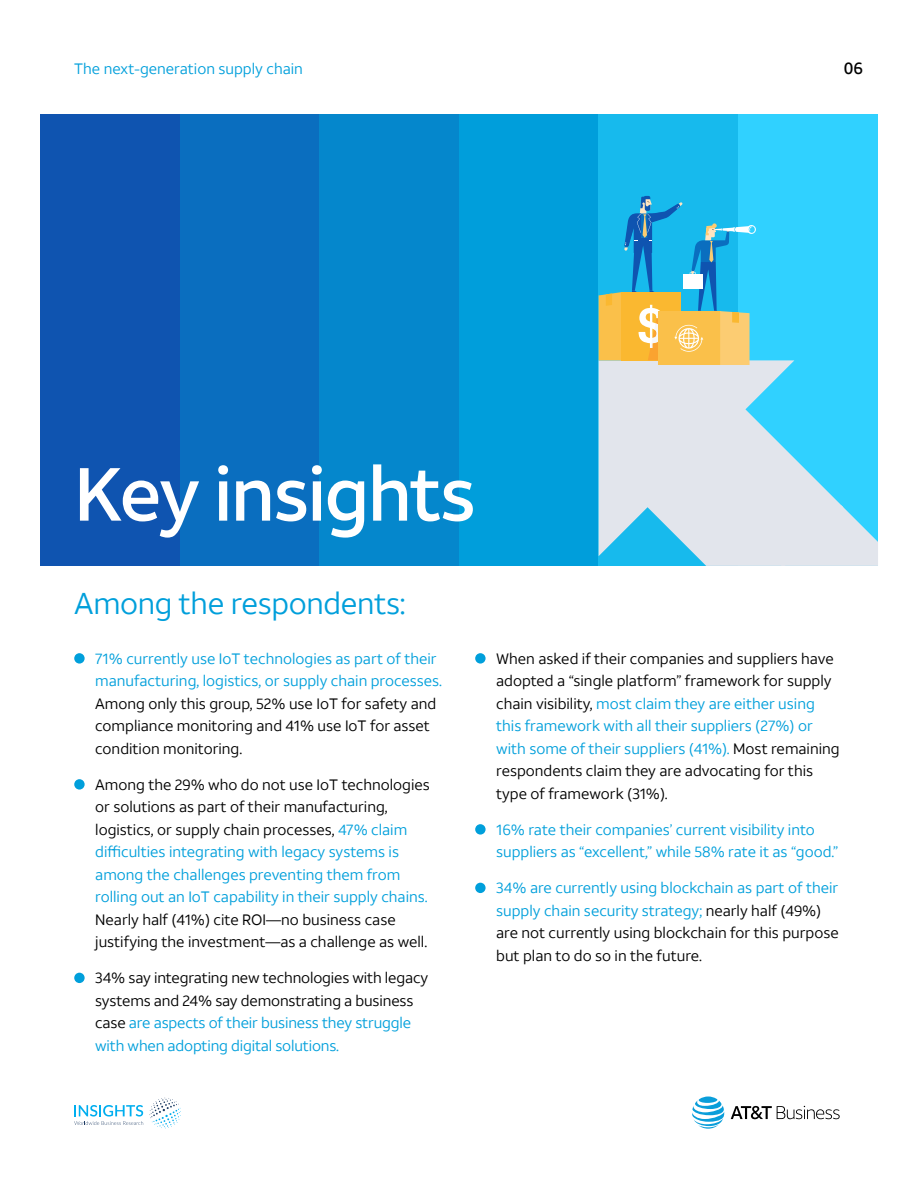
<style>
.page{position:relative;width:918px;height:1188px;background:#fff}
.page>*{position:absolute;margin:0;border:0;box-sizing:border-box;transform-origin:0 0}
.t1{font:500 75px "ATT Aleck Sans";letter-spacing:-.025em;color:#fff}
.t2{font:30px "ATT Aleck Sans";letter-spacing:-.01em;color:#009fdb}
.t3{font:500 16.5px "ATT Aleck Sans";color:#000}
.t4{font:15px/22.5px "ATT Aleck Sans";color:#000}
.t5{font:15px/22.5px "ATT Aleck Sans";color:#009fdb}
.s1{color:#000}
.s2{color:#009fdb}
</style>
<div class="page">
<div style="left:459px;top:114px;width:139px;height:452px;background:#009edb"></div>
<div style="left:40px;top:114px;width:140px;height:452px;background:#0f54b0"></div>
<div style="left:598px;top:114px;width:140px;height:452px;background:#17baed"></div>
<div style="left:180px;top:114px;width:140px;height:452px;background:#0a6ebf"></div>
<div style="left:738px;top:114px;width:140px;height:452px;background:#30d1ff"></div>
<div style="left:320px;top:114px;width:139px;height:452px;background:#0587cc"></div>
<svg style="left:599px;top:360px;width:242px;height:206px;fill:#e2e5ec"></svg>
<svg style="left:781px;top:505px;width:97px;height:61px"></svg>
<svg style="left:149px;top:1098px;width:32px;height:31px"></svg>
<svg style="left:74px;top:1105px;width:69px;height:20px"></svg>
<svg style="left:731px;top:1106px;width:109px;height:13px"></svg>
<svg style="left:692px;top:1097px;width:32px;height:32px"></svg>
<div style="left:74px;top:653px;width:11px;height:11px;background:#009fdb;border-radius:50%"></div>
<div style="left:74px;top:779px;width:11px;height:11px;background:#009fdb;border-radius:50%"></div>
<div style="left:74px;top:973px;width:11px;height:10px;background:#009fdb;border-radius:50%"></div>
<div style="left:475px;top:653px;width:11px;height:11px;background:#009fdb;border-radius:50%"></div>
<div style="left:475px;top:824px;width:11px;height:11px;background:#009fdb;border-radius:50%"></div>
<div style="left:475px;top:883px;width:11px;height:10px;background:#009fdb;border-radius:50%"></div>
<svg style="left:599px;top:196px;width:157px;height:169px"></svg>
<p class="t5" style="left:74px;top:58px;width:230px">The next-generation supply chain</p>
<p class="t3" style="left:844px;top:58px;width:21px">06</p>
<h1 class="t1" style="left:74px;top:448px;width:403px">Key insights</h1>
<h2 class="t2" style="left:74px;top:585px;width:333px">Among the respondents:</h2>
<p class="t5" style="left:95px;top:647px;width:348px">71% currently use IoT technologies as part of their manufacturing, logistics, or supply chain processes.</p>
<p class="t4" style="left:95px;top:692px;width:343px">Among only this group, 52% use IoT for safety and compliance monitoring and 41% use IoT for asset condition monitoring.</p>
<p class="t5" style="left:95px;top:773px;width:336px"><span class="s1">Among the 29% who do not use IoT technologies or solutions as part of their manufacturing, logistics, or supply chain processes,</span> 47% claim difficulties integrating with legacy systems is among the challenges preventing them from rolling out an IoT capability in their supply chains.</p>
<p class="t4" style="left:95px;top:908px;width:334px">Nearly half (41%) cite ROI—no business case justifying the investment—as a challenge as well.</p>
<p class="t4" style="left:95px;top:967px;width:334px">34% say integrating new technologies with legacy systems and 24% say demonstrating a business case <span class="s2">are aspects of their business they struggle with when adopting digital solutions.</span></p>
<p class="t4" style="left:496px;top:647px;width:345px">When asked if their companies and suppliers have adopted a “single platform” framework for supply chain visibility, <span class="s2">most claim they are either using this framework with all their suppliers (27%) or with some of their suppliers (41%).</span> Most remaining respondents claim they are advocating for this type of framework (31%).</p>
<p class="t5" style="left:496px;top:818px;width:344px">16% rate their companies’ current visibility into suppliers as “excellent,” while 58% rate it as “good.”</p>
<p class="t4" style="left:496px;top:877px;width:344px"><span class="s2">34% are currently using blockchain as part of their supply chain security strategy;</span> nearly half (49%) are not currently using blockchain for this purpose but plan to do so in the future.</p>
</div>
